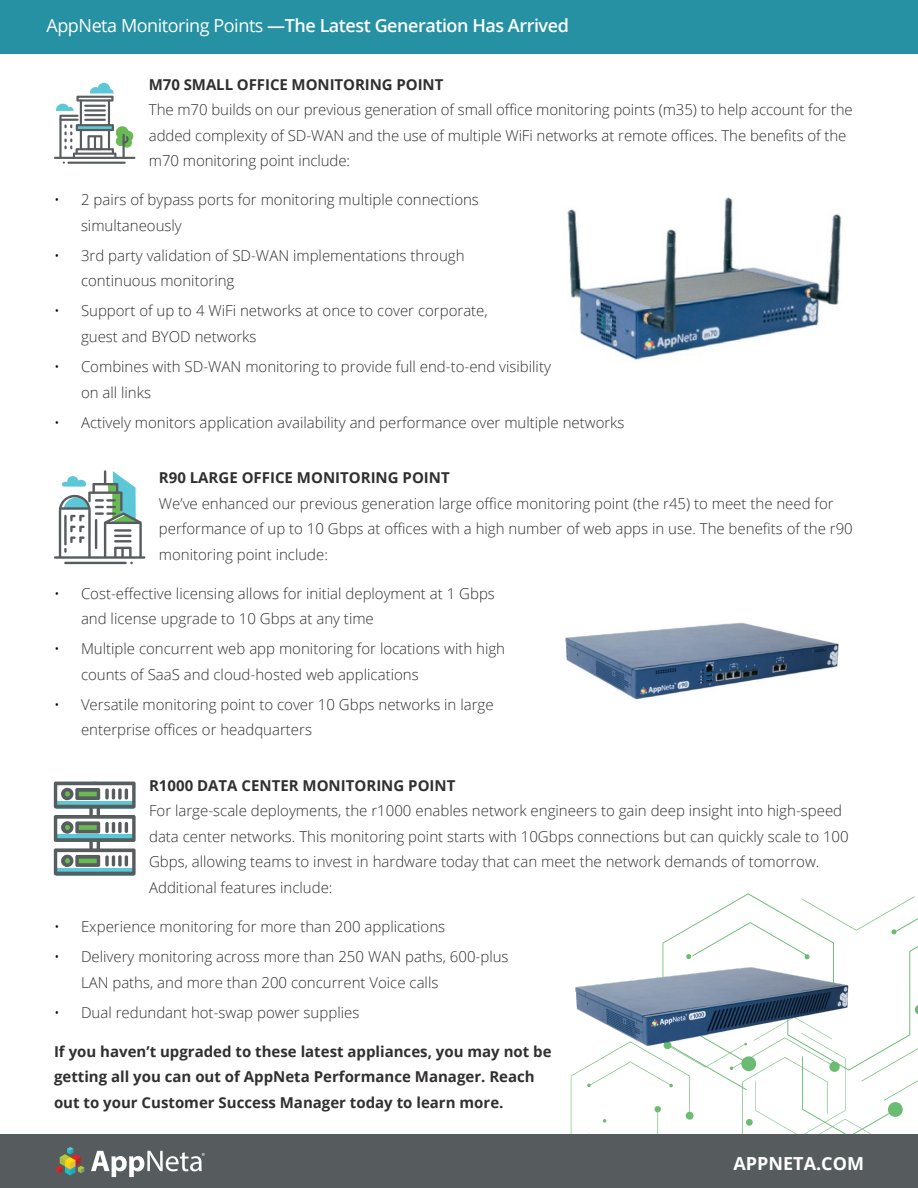
<style>
.page{position:relative;width:918px;height:1188px;background:#fff}
.page>*{position:absolute;margin:0;border:0;box-sizing:border-box;transform-origin:0 0}
.Header_1__use_it_the{font:600 18px "Open Sans";letter-spacing:-.025em;color:#fff}
.t1{font:700 18px "Open Sans";color:#fff}
.Header_3{font:300 15px/25.5px "Open Sans";color:#312f30}
.Header_3-2{font:700 15px/25.5px "Open Sans";color:#312f30}
.s1{font-weight:400}
.s2{font-weight:700}
.s3{color:#000}
</style>
<div class="page">
<svg style="left:571px;top:893px;width:347px;height:241px"></svg>
<div style="left:0;top:0;width:918px;height:54px;background:#2591a2"></div>
<div style="left:0;top:1134px;width:918px;height:54px;background:#565b5e"></div>
<svg style="left:91px;top:1151px;width:114px;height:26px"></svg>
<svg style="left:56px;top:1147px;width:28px;height:28px"></svg>
<svg style="left:54px;top:470px;width:91px;height:94px"></svg>
<hr style="left:54px;top:157px;width:81px;height:2px;background:#575c5e">
<svg style="left:55px;top:83px;width:80px;height:81px"></svg>
<svg style="left:54px;top:782px;width:82px;height:93px"></svg>
<img style="left:567px;top:197px;width:275px;height:163px">
<img style="left:565px;top:622px;width:274px;height:78px">
<img style="left:571px;top:961px;width:284px;height:88px">
<p class="Header_1__use_it_the" style="left:46px;top:13px;width:524px"><span class="s1">AppNeta Monitoring Points</span> —The Latest Generation Has Arrived</p>
<p class="Header_3" style="left:149px;top:71px;width:705px"><span class="s2">M70 SMALL OFFICE MONITORING POINT<br></span>The m70 builds on our previous generation of small office monitoring points (m35) to help account for the added complexity of SD-WAN and the use of multiple WiFi networks at remote offices. The benefits of the m70 monitoring point include:</p>
<p class="Header_3" style="left:81px;top:187px;width:399px;text-indent:-27px"><span class="s3">•</span> 2 pairs of bypass ports for monitoring multiple connections simultaneously</p>
<p class="Header_3" style="left:81px;top:242px;width:385px;text-indent:-27px"><span class="s3">•</span> 3rd party validation of SD-WAN implementations through continuous monitoring</p>
<p class="Header_3" style="left:81px;top:298px;width:408px;text-indent:-27px"><span class="s3">•</span> Support of up to 4 WiFi networks at once to cover corporate, guest and BYOD networks</p>
<p class="Header_3" style="left:81px;top:353px;width:471px;text-indent:-27px"><span class="s3">•</span> Combines with SD-WAN monitoring to provide full end-to-end visibility on all links</p>
<p class="Header_3" style="left:54px;top:409px;width:572px"><span class="s3">•</span> Actively monitors application availability and performance over multiple networks</p>
<p class="Header_3" style="left:159px;top:465px;width:695px"><span class="s2">R90 LARGE OFFICE MONITORING POINT<br></span>We’ve enhanced our previous generation large office monitoring point (the r45) to meet the need for performance of up to 10 Gbps at offices with a high number of web apps in use. The benefits of the r90 monitoring point include:</p>
<p class="Header_3" style="left:81px;top:580px;width:415px;text-indent:-27px"><span class="s3">•</span> Cost-effective licensing allows for initial deployment at 1 Gbps and license upgrade to 10 Gbps at any time</p>
<p class="Header_3" style="left:81px;top:636px;width:426px;text-indent:-27px"><span class="s3">•</span> Multiple concurrent web app monitoring for locations with high counts of SaaS and cloud-hosted web applications</p>
<p class="Header_3" style="left:81px;top:691px;width:414px;text-indent:-27px"><span class="s3">•</span> Versatile monitoring point to cover 10 Gbps networks in large enterprise offices or headquarters</p>
<p class="Header_3" style="left:149px;top:772px;width:701px"><span class="s2">R1000 DATA CENTER MONITORING POINT<br></span>For large-scale deployments, the r1000 enables network engineers to gain deep insight into high-speed data center networks. This monitoring point starts with 10Gbps connections but can quickly scale to 100<br>Gbps, allowing teams to invest in hardware today that can meet the network demands of tomorrow.<br>Additional features include:</p>
<p class="Header_3" style="left:54px;top:913px;width:393px"><span class="s3">•</span> Experience monitoring for more than 200 applications</p>
<p class="Header_3" style="left:81px;top:943px;width:429px;text-indent:-27px"><span class="s3">•</span> Delivery monitoring across more than 250 WAN paths, 600-plus<br>LAN paths, and more than 200 concurrent Voice calls</p>
<p class="Header_3" style="left:54px;top:999px;width:307px"><span class="s3">•</span> Dual redundant hot-swap power supplies</p>
<p class="Header_3-2" style="left:54px;top:1038px;width:499px">If you haven’t upgraded to these latest appliances, you may not be getting all you can out of AppNeta Performance Manager. Reach out to your Customer Success Manager today to learn more.</p>
<p class="t1" style="left:734px;top:1151px;width:132px">APPNETA.COM</p>
</div>
